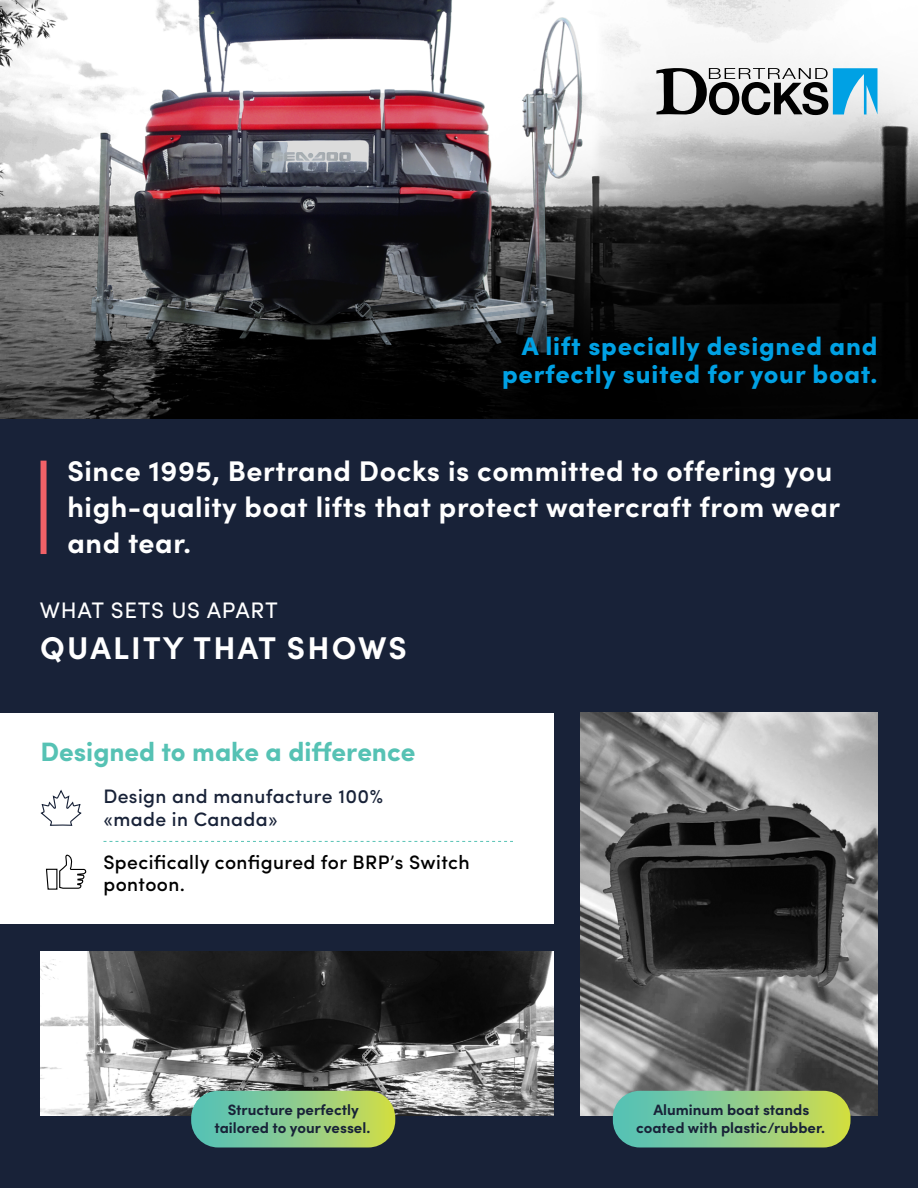
<style>
.page{position:relative;width:918px;height:1188px;background:#fff}
.page>*{position:absolute;margin:0;border:0;box-sizing:border-box;transform-origin:0 0}
.t1{font:700 31.5px "Sofia Pro";letter-spacing:.07em;color:#fff}
.t2{font:700 28.5px/36px "Sofia Pro";letter-spacing:.02em;color:#fff}
.t3{font:700 26.7px "Sofia Pro";color:#56c2b4}
.t4{font:900 25.5px/28.5px "Sofia Pro";letter-spacing:.03em;color:#00a1e4;text-align:right}
.t5{font:22.5px "Sofia Pro";letter-spacing:.03em;color:#fff}
.t6{font:500 19.5px/22.5px "Sofia Pro";letter-spacing:.02em;color:#000}
.t7{font:500 19.5px/22.5px "Sofia Pro";letter-spacing:.02em;color:#182238}
.t8{font:700 15px/18px "Sofia Pro";color:#182238;text-align:center}
</style>
<div class="page">
<div style="left:0;top:168px;width:918px;height:1020px;background:#182238"></div>
<img style="left:0;top:0;width:918px;height:418px">
<img style="left:40px;top:951px;width:514px;height:165px">
<img style="left:580px;top:713px;width:298px;height:403px">
<div style="left:0;top:713px;width:554px;height:210px;background:#fff"></div>
<div style="left:41px;top:461px;width:6px;height:93px;background:#f16167"></div>
<svg style="left:103px;top:841px;width:410px;height:1px"></svg>
<svg style="left:40px;top:789px;width:42px;height:37px"></svg>
<svg style="left:46px;top:854px;width:41px;height:36px"></svg>
<svg style="left:191px;top:1091px;width:204px;height:57px;background:#8ac586"></svg>
<svg style="left:613px;top:1091px;width:237px;height:57px;background:#8ac686"></svg>
<svg style="left:656px;top:68px;width:222px;height:48px"></svg>
<p class="t4" style="left:502px;top:329px;width:377px">A lift specially designed and perfectly suited for your boat.</p>
<p class="t2" style="left:68px;top:451px;width:774px">Since 1995, Bertrand Docks is committed to offering you high-quality boat lifts that protect watercraft from wear and tear.</p>
<p class="t5" style="left:40px;top:594px;width:239px">WHAT SETS US APART</p>
<p class="t1" style="left:40px;top:624px;width:368px">QUALITY THAT SHOWS</p>
<p class="t3" style="left:40px;top:731px;width:377px">Designed to make a difference</p>
<p class="t7" style="left:103px;top:784px;width:281px">Design and manufacture 100% «made in Canada»</p>
<p class="t6" style="left:103px;top:849px;width:368px">Specifically configured for BRP’s Switch pontoon.</p>
<p class="t8" style="left:214px;top:1100px;width:157px">Structure perfectly tailored to your vessel.</p>
<p class="t8" style="left:636px;top:1100px;width:190px">Aluminum boat stands coated with plastic/rubber.</p>
</div>
